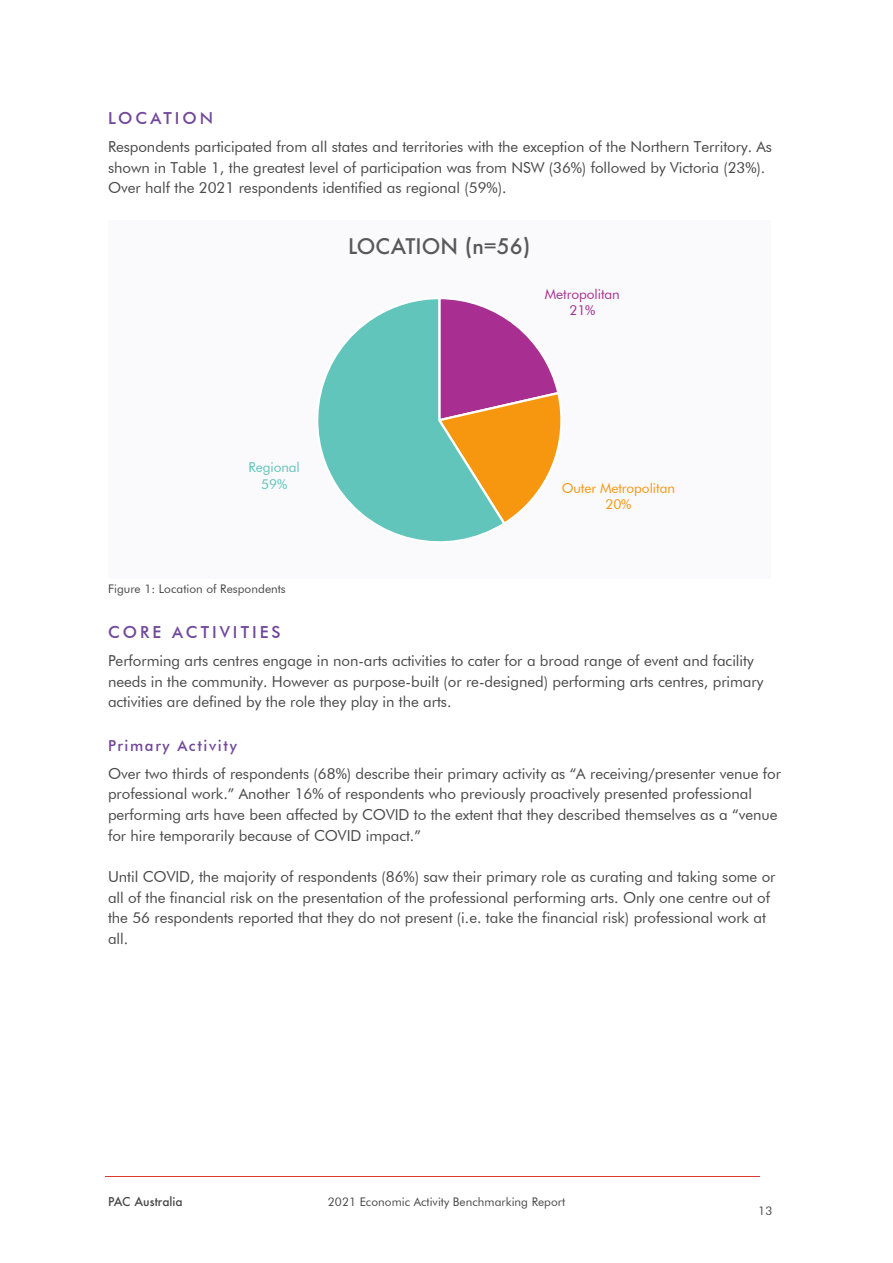
<style>
.page{position:relative;width:893px;height:1263px;background:#fff}
.page>*{position:absolute;margin:0;border:0;box-sizing:border-box;transform-origin:0 0}
.t1{font:500 20.85px "Futura";letter-spacing:.005em;color:#595959}
.t2{font:500 16.5px "Futura BT";letter-spacing:.18em;color:#71479b}
.t3{font:15.15px/20.7px "Futura BT";letter-spacing:-.005em;color:#48484a}
.t4{font:500 15.15px "Futura BT";letter-spacing:.105em;color:#71479b}
.t5{font:13.65px/16.2px "Futura BT";letter-spacing:-.005em;color:#f79710;text-align:center}
.t6{font:13.65px/16.2px "Futura BT";letter-spacing:-.005em;color:#a82f91;text-align:center}
.t7{font:13.65px/16.2px "Futura BT";letter-spacing:-.005em;color:#62c5bc;text-align:center}
.t8{font:11.85px "Futura BT";letter-spacing:.005em;color:#48484a}
.t9{font:500 11.85px "Futura";letter-spacing:.005em;color:#48484a}
</style>
<div class="page">
<hr style="left:106px;top:1176px;width:654px;height:1px;background:#da3a33">
<div style="left:108px;top:220px;width:662px;height:359px;background:#faf9fc"></div>
<svg style="left:507px;top:320px;width:54px;height:201px"></svg>
<svg style="left:318px;top:299px;width:189px;height:243px"></svg>
<p class="t2" style="left:108px;top:108px;width:107px">LOCATION</p>
<p class="t3" style="left:108px;top:136px;width:665px">Respondents participated from all states and territories with the exception of the Northern Territory. As shown in Table 1, the greatest level of participation was from NSW (36%) followed by Victoria (23%).<br>Over half the 2021 respondents identified as regional (59%).</p>
<h1 class="t1" style="left:348px;top:232px;width:184px">LOCATION (n=56)</h1>
<p class="t6" style="left:545px;top:286px;width:76px">Metropolitan<br>21%</p>
<p class="t7" style="left:249px;top:459px;width:53px">Regional<br>59%</p>
<p class="t5" style="left:562px;top:480px;width:115px">Outer Metropolitan<br>20%</p>
<p class="t8" style="left:108px;top:582px;width:179px">Figure 1: Location of Respondents</p>
<p class="t2" style="left:108px;top:622px;width:174px">CORE ACTIVITIES</p>
<p class="t3" style="left:108px;top:650px;width:657px">Performing arts centres engage in non-arts activities to cater for a broad range of event and facility needs in the community. However as purpose-built (or re-designed) performing arts centres, primary activities are defined by the role they play in the arts.</p>
<p class="t4" style="left:108px;top:737px;width:130px">Primary Activity</p>
<p class="t3" style="left:108px;top:763px;width:674px">Over two thirds of respondents (68%) describe their primary activity as “A receiving/presenter venue for professional work.” Another 16% of respondents who previously proactively presented professional performing arts have been affected by COVID to the extent that they described themselves as a “venue for hire temporarily because of COVID impact.”</p>
<p class="t3" style="left:108px;top:866px;width:669px">Until COVID, the majority of respondents (86%) saw their primary role as curating and taking some or all of the financial risk on the presentation of the professional performing arts. Only one centre out of the 56 respondents reported that they do not present (i.e. take the financial risk) professional work at all.</p>
<p class="t9" style="left:108px;top:1194px;width:76px">PAC Australia</p>
<p class="t8" style="left:328px;top:1195px;width:239px">2021 Economic Activity Benchmarking Report</p>
<p class="t8" style="left:758px;top:1203px;width:16px">13</p>
</div>
